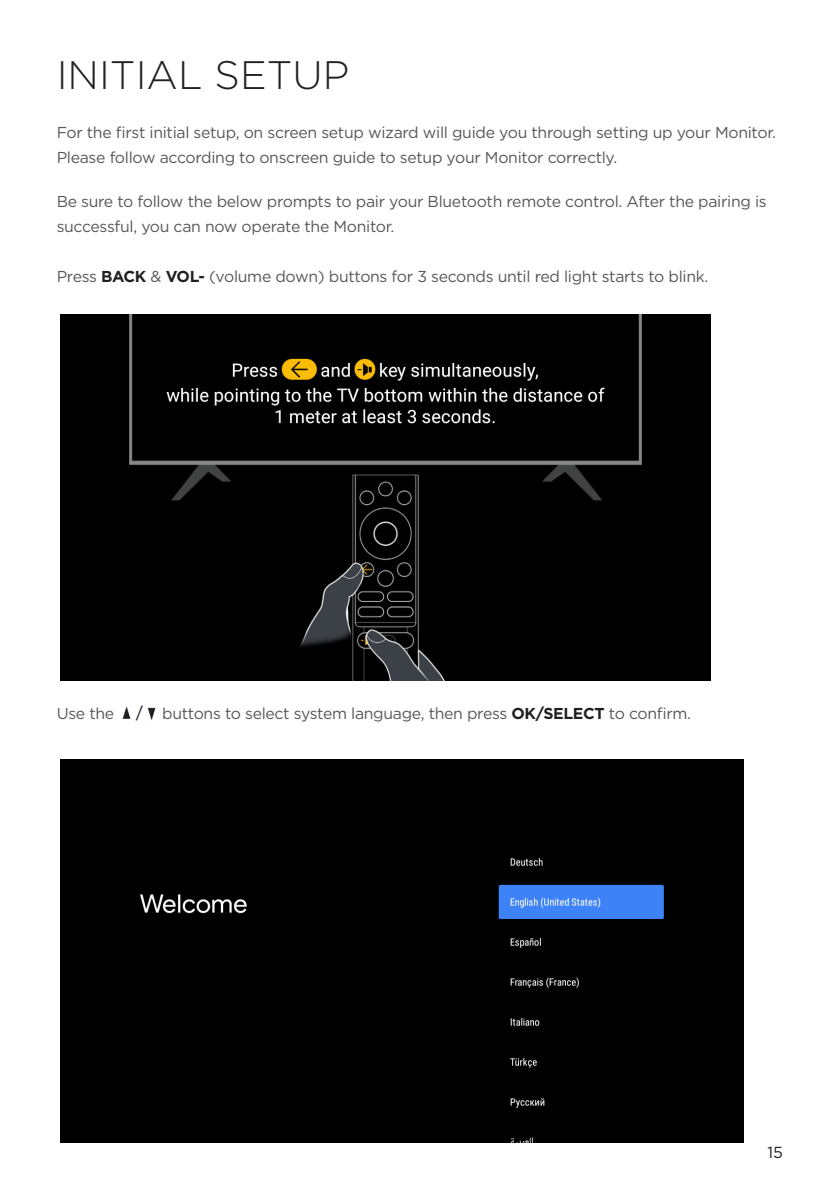
<style>
.page{position:relative;width:840px;height:1191px;background:#fff}
.page>*{position:absolute;margin:0;border:0;box-sizing:border-box;transform-origin:0 0}
.t1{font:300 39.8px "Gotham";color:#231f20}
.t2{font:16px "Gotham";color:#231f20}
.t3{font:15.8px/25px "Gotham";letter-spacing:-.02em;color:#57585a}
.s1{font-weight:700;color:#231f20}
</style>
<div class="page">
<img style="left:122px;top:705px;width:34px;height:16px">
<div style="left:60px;top:759px;width:682px;height:383px;background:#000"></div>
<img style="left:60px;top:315px;width:650px;height:365px">
<p class="t1" style="left:57px;top:50px;width:294px">INITIAL SETUP</p>
<p class="t3" style="left:57px;top:120px;width:720px">For the first initial setup, on screen setup wizard will guide you through setting up your Monitor.<br>Please follow according to onscreen guide to setup your Monitor correctly.</p>
<p class="t3" style="left:57px;top:188px;width:711px">Be sure to follow the below prompts to pair your Bluetooth remote control. After the pairing is successful, you can now operate the Monitor.</p>
<p class="t3" style="left:57px;top:264px;width:652px">Press <span class="s1">BACK</span> &amp; <span class="s1">VOL-</span> (volume down) buttons for 3 seconds until red light starts to blink.</p>
<p class="t3" style="left:57px;top:700px;width:59px">Use the</p>
<p class="t3" style="left:162px;top:700px;width:530px">buttons to select system language, then press <span class="s1">OK/SELECT</span> to confirm.</p>
<p class="t2" style="left:767px;top:1142px;width:17px">15</p>
</div>
